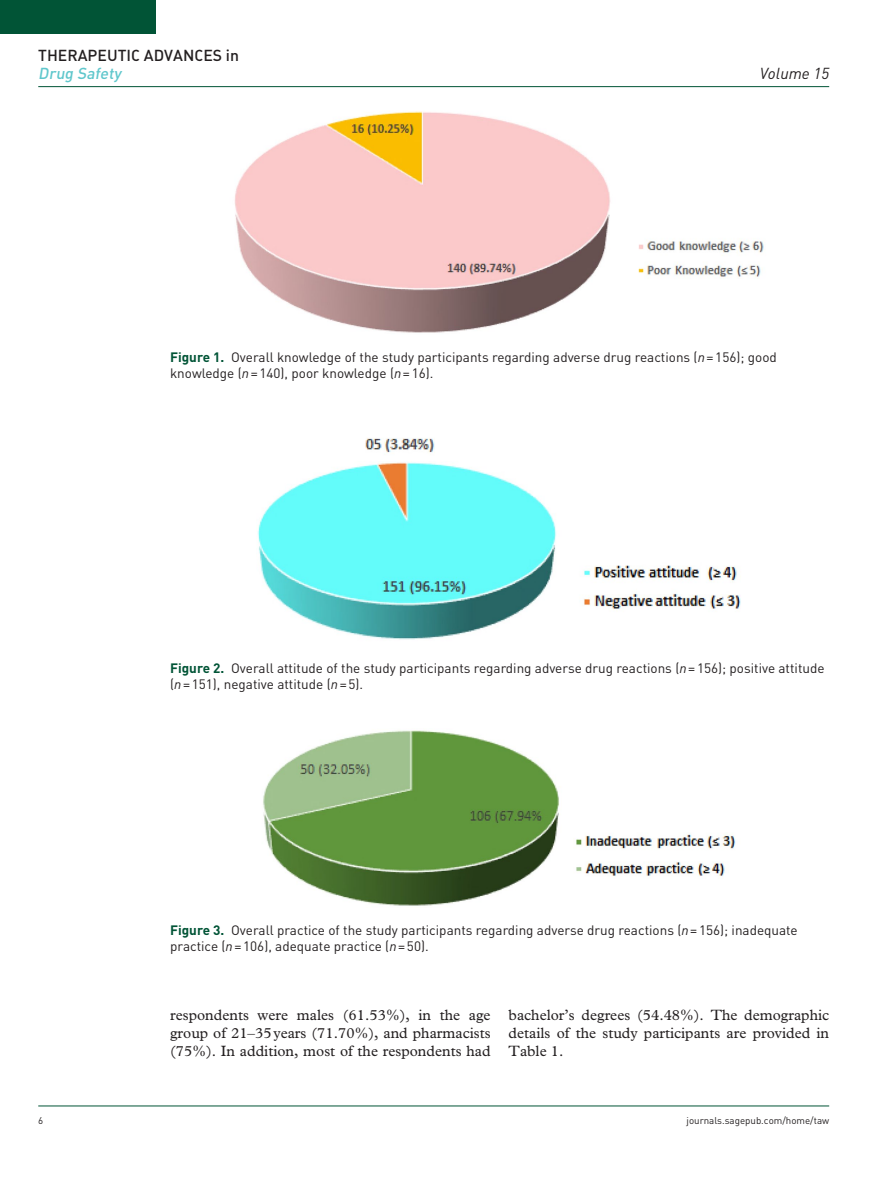
<style>
.page{position:relative;width:893px;height:1191px;background:#fff}
.page>*{position:absolute;margin:0;border:0;box-sizing:border-box;transform-origin:0 0}
.t1{font:15.75px "DIN Medium Alternate";color:#231f20}
.t2{font:italic 15.75px "DIN Medium Alternate";color:#60c7cc}
.t3{font:italic 15.75px "DIN";color:#231f20}
.t4{font:15px/18px "Plantin Std";color:#231f20;text-align:justify}
.t5{font:13.5px/15.8px "DIN";color:#231f20}
.t6{font:9.75px "DIN";color:#231f20}
.s1{font-weight:700;color:#015436}
.s2{font-style:italic}
</style>
<div class="page">
<hr style="left:38px;top:1105px;width:791px;height:1px;background:#015436">
<div style="left:0;top:0;width:155px;height:34px;background:#015436"></div>
<hr style="left:38px;top:86px;width:791px;height:1px;background:#015436">
<img style="left:234px;top:111px;width:530px;height:222px">
<img style="left:257px;top:438px;width:484px;height:202px">
<img style="left:263px;top:730px;width:473px;height:176px">
<p class="t1" style="left:38px;top:45px;width:202px">THERAPEUTIC ADVANCES IN</p>
<p class="t2" style="left:38px;top:63px;width:84px">Drug Safety</p>
<p class="t3" style="left:760px;top:63px;width:71px">Volume 15</p>
<p class="t5" style="left:170px;top:349px;width:608px"><span class="s1">Figure 1.</span> Overall knowledge of the study participants regarding adverse drug reactions (<span class="s2">n</span>=156); good knowledge (<span class="s2">n</span>=140), poor knowledge (<span class="s2">n</span>=16).</p>
<p class="t5" style="left:170px;top:660px;width:656px"><span class="s1">Figure 2.</span> Overall attitude of the study participants regarding adverse drug reactions (<span class="s2">n</span>=156); positive attitude (<span class="s2">n</span>=151), negative attitude (<span class="s2">n</span>=5).</p>
<p class="t5" style="left:170px;top:921px;width:629px"><span class="s1">Figure 3.</span> Overall practice of the study participants regarding adverse drug reactions (<span class="s2">n</span>=156); inadequate practice (<span class="s2">n</span>=106), adequate practice (<span class="s2">n</span>=50).</p>
<p class="t4" style="left:170px;top:1006px;width:322px">respondents were males (61.53%), in the age group of 21–35years (71.70%), and pharmacists (75%). In addition, most of the respondents had</p>
<p class="t4" style="left:509px;top:1006px;width:322px">bachelor’s degrees (54.48%). The demographic details of the study participants are provided in Table 1.</p>
<p class="t6" style="left:38px;top:1114px;width:7px">6</p>
<p class="t6" style="left:687px;top:1114px;width:144px">journals.sagepub.com/home/taw</p>
</div>
